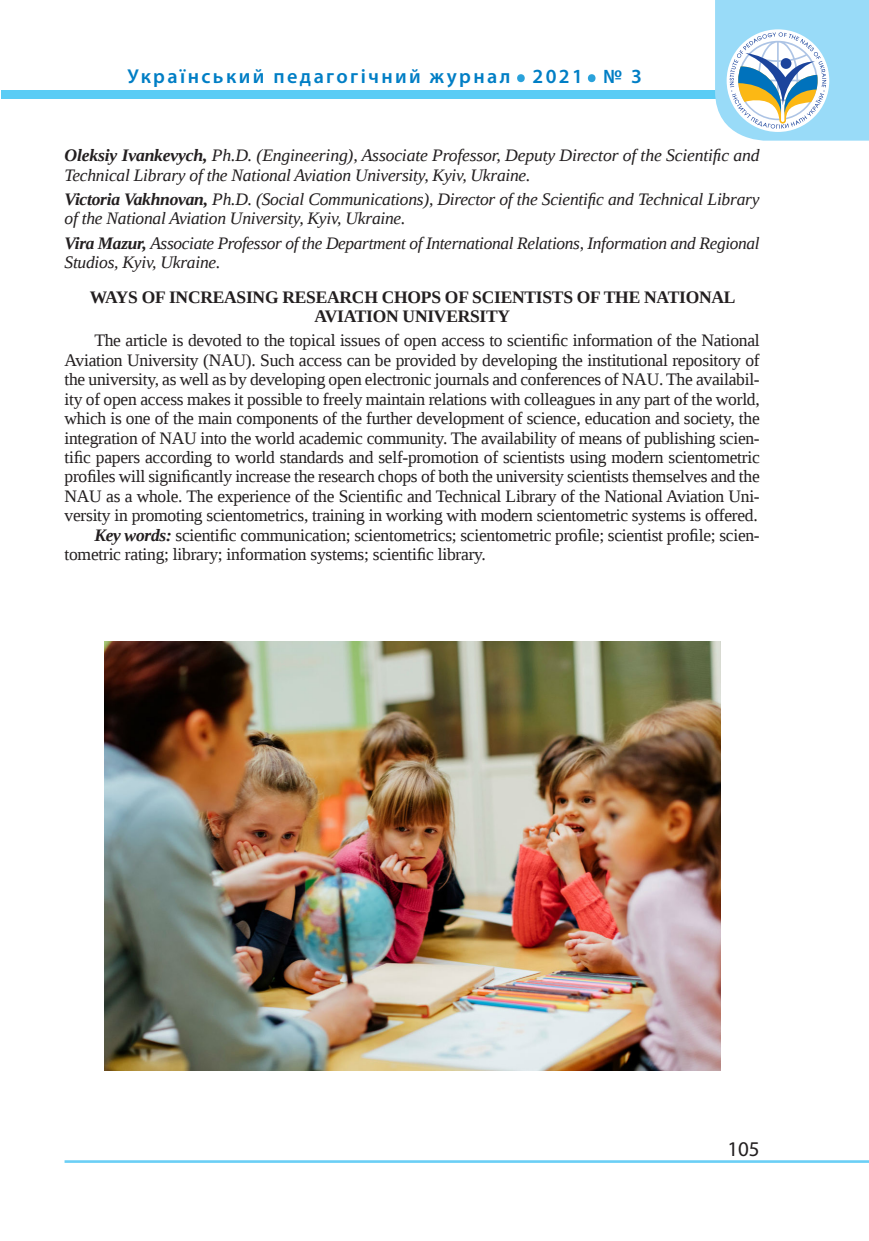
<style>
.page{position:relative;width:869px;height:1241px;background:#fff}
.page>*{position:absolute;margin:0;border:0;box-sizing:border-box;transform-origin:0 0}
.t1{font:600 50.4px "Myriad Pro";color:#2aa2db}
.t2{font:21px "Myriad Pro";color:#231f20}
.t3{font:600 20.12px "Myriad Pro";letter-spacing:.12em;color:#007ec5}
.Main{font:17.5px/19.4px "Liberation Serif";letter-spacing:-.015em;color:#231f20;text-align:justify}
.Анотація_-_Автор{font:italic 17.5px/19.4px "Liberation Serif";letter-spacing:-.015em;color:#231f20}
.Анотація_-_Заголовок{font:700 17.5px/19.4px "Liberation Serif";letter-spacing:-.015em;color:#231f20;text-align:center}
.s1{font-weight:700}
.s2{font-weight:700;font-style:italic}
</style>
<div class="page">
<hr style="left:64px;top:1159px;width:804px;height:3px;background:#6bcff6">
<div style="left:1px;top:90px;width:867px;height:8px;background:#5accf5"></div>
<svg style="left:714px;top:0;width:154px;height:141px"></svg>
<img style="left:104px;top:641px;width:615px;height:429px">
<p class="t3" style="left:127px;top:64px;width:384px">Український педагогічний журнал</p>
<h1 class="t1" style="left:514px;top:33px;width:13px">.</h1>
<p class="t3" style="left:532px;top:64px;width:52px">2021</p>
<h1 class="t1" style="left:585px;top:33px;width:13px">.</h1>
<p class="t3" style="left:603px;top:64px;width:40px">№ 3</p>
<p class="Анотація_-_Автор" style="left:64px;top:145px;width:696px"><span class="s1">Oleksiy Ivankevych,</span> Ph.D. (Engineering), Associate Professor, Deputy Director of the Scientific and<br>Technical Library of the National Aviation University, Kyiv, Ukraine.</p>
<p class="Анотація_-_Автор" style="left:64px;top:189px;width:696px"><span class="s1">Victoria Vakhnovan,</span> Ph.D. (Social Communications), Director of the Scientific and Technical Library of the National Aviation University, Kyiv, Ukraine.</p>
<p class="Анотація_-_Автор" style="left:64px;top:233px;width:696px"><span class="s1">Vira Mazur,</span> Associate Professor of the Department of International Relations, Information and Regional<br>Studios, Kyiv, Ukraine.</p>
<p class="Анотація_-_Заголовок" style="left:90px;top:286px;width:647px">WAYS OF INCREASING RESEARCH CHOPS OF SCIENTISTS OF THE NATIONAL<br>AVIATION UNIVERSITY</p>
<p class="Main" style="left:64px;top:330px;width:696px;text-indent:30px">The article is devoted to the topical issues of open access to scientific information of the National Aviation University (NAU). Such access can be provided by developing the institutional repository of the university, as well as by developing open electronic journals and conferences of NAU. The availabil&shy;ity of open access makes it possible to freely maintain relations with colleagues in any part of the world, which is one of the main components of the further development of science, education and society, the integration of NAU into the world academic community. The availability of means of publishing scien&shy;tific papers according to world standards and self-promotion of scientists using modern scientometric profiles will significantly increase the research chops of both the university scientists themselves and the NAU as a whole. The experience of the Scientific and Technical Library of the National Aviation Uni&shy;versity in promoting scientometrics, training in working with modern scientometric systems is offered.</p>
<p class="Main" style="left:64px;top:525px;width:696px;text-indent:30px"><span class="s2">Key words:</span> scientific communication; scientometrics; scientometric profile; scientist profile; scien&shy;tometric rating; library; information systems; scientific library.</p>
<p class="t2" style="left:727px;top:1135px;width:34px">105</p>
</div>
